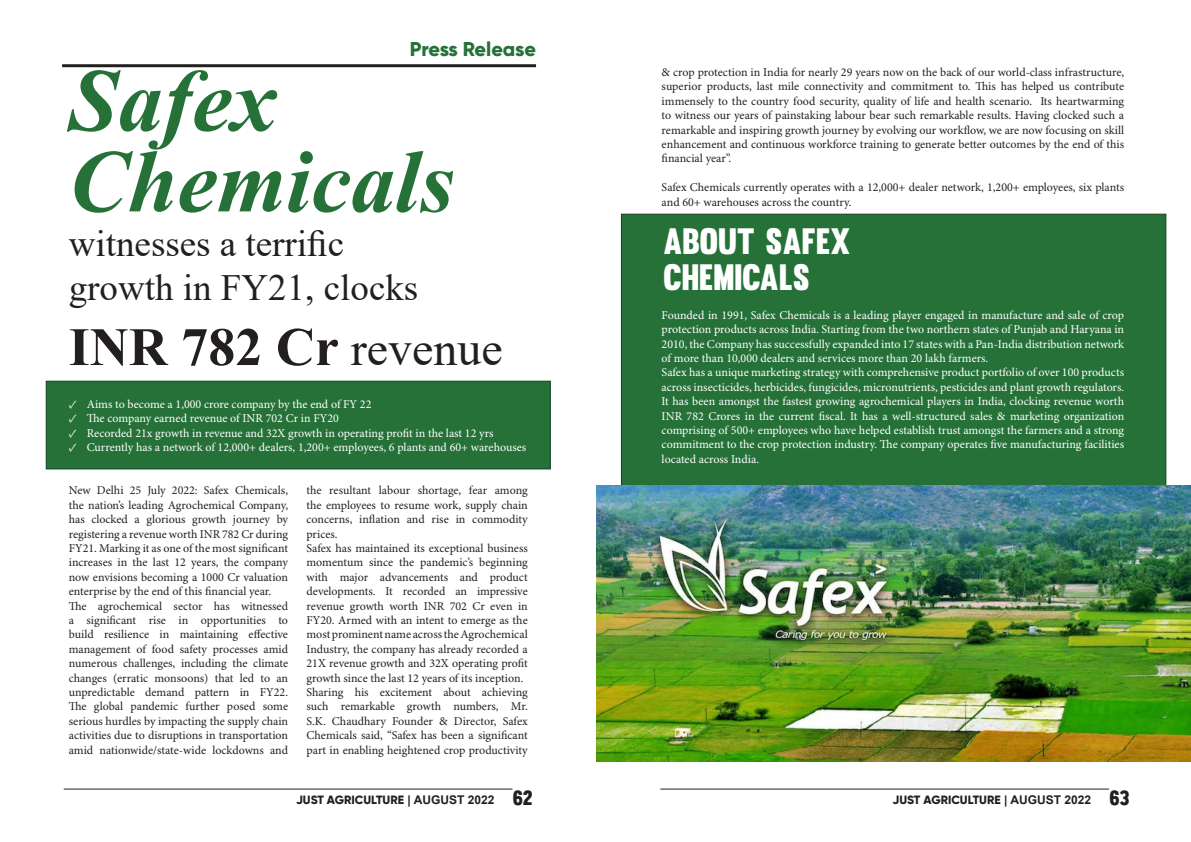
<style>
.page{position:relative;width:1191px;height:842px;background:#fff}
.page>*{position:absolute;margin:0;border:0;box-sizing:border-box;transform-origin:0 0}
.t1{font:italic 700 89px/81px "Times New Roman";color:#257138}
.t2{font:700 54px "Times New Roman";color:#231f20}
.t3{font:37px "Times New Roman";color:#231f20}
.t4{font:36px/36px "Muro";color:#fff}
.t5{font:800 20px "Gilroy";letter-spacing:-.01em;color:#257138}
.t6{font:12px/14.4px "Minion Pro";color:#231f20;text-align:justify}
.t7{font:12px/14.4px "Minion Pro";color:#fff;text-align:justify}
.t8{font:800 12px "Gilroy";color:#231f20}
.s1{font-weight:400;font-size:48px}
.s2{font-family:"Arial";font-weight:700}
.s3{font-family:"Muro";font-weight:400;font-size:20px}
</style>
<div class="page">
<hr style="left:64px;top:788px;width:448px;height:1px;background:#231f20">
<hr style="left:660px;top:788px;width:449px;height:1px;background:#231f20">
<div style="left:46px;top:381px;width:505px;height:88px;background:#257138;border:1px solid #0c411e"></div>
<div style="left:621px;top:214px;width:545px;height:283px;background:#257138;border:1px solid #0c411e"></div>
<img style="left:597px;top:486px;width:594px;height:275px">
<hr style="left:62px;top:64px;width:474px;height:3px;background:#231f20">
<p class="t5" style="left:410px;top:36px;width:128px">Press Release</p>
<p class="t1" style="left:69px;top:58px;width:387px">Safex<br>Chemicals</p>
<p class="t3" style="left:69px;top:217px;width:277px">witnesses a terrific</p>
<p class="t3" style="left:69px;top:262px;width:351px">growth in FY21, clocks</p>
<p class="t2" style="left:69px;top:308px;width:435px">INR 782 Cr <span class="s1">revenue</span></p>
<p class="t7" style="left:69px;top:397px;width:304px">լ Aims to become a 1,000 crore company by the end of FY 22</p>
<p class="t7" style="left:69px;top:412px;width:272px">լ The company earned revenue of INR 702 Cr in FY20</p>
<p class="t7" style="left:69px;top:426px;width:426px">լ Recorded 21x growth in revenue and 32X growth in operating profit in the last 12 yrs</p>
<p class="t7" style="left:69px;top:440px;width:459px">լ Currently has a network of 12,000+ dealers, 1,200+ employees, 6 plants and 60+ warehouses</p>
<p class="t6" style="left:69px;top:484px;width:221px">New Delhi 25 July 2022: Safex Chemicals, the nation’s leading Agrochemical Company, has clocked a glorious growth journey by registering a revenue worth INR 782 Cr during FY21. Marking it as one of the most significant increases in the last 12 years, the company now envisions becoming a 1000 Cr valuation enterprise by the end of this financial year.</p>
<p class="t6" style="left:69px;top:599px;width:221px">The agrochemical sector has witnessed a significant rise in opportunities to build resilience in maintaining effective management of food safety processes amid numerous challenges, including the climate changes (erratic monsoons) that led to an unpredictable demand pattern in FY22.<br>The global pandemic further posed some serious hurdles by impacting the supply chain activities due to disruptions in transportation amid nationwide/state-wide lockdowns and</p>
<p class="t6" style="left:306px;top:484px;width:223px">the resultant labour shortage, fear among the employees to resume work, supply chain concerns, inflation and rise in commodity prices.</p>
<p class="t6" style="left:306px;top:541px;width:223px">Safex has maintained its exceptional business momentum since the pandemic’s beginning with major advancements and product developments. It recorded an impressive revenue growth worth INR 702 Cr even in FY20. Armed with an intent to emerge as the most prominent name across the Agrochemical Industry, the company has already recorded a 21X revenue growth and 32X operating profit growth since the last 12 years of its inception.</p>
<p class="t6" style="left:306px;top:685px;width:223px">Sharing his excitement about achieving such remarkable growth numbers, Mr.<br>S.K. Chaudhary Founder &amp; Director, Safex Chemicals said, “Safex has been a significant part in enabling heightened crop productivity</p>
<p class="t6" style="left:661px;top:65px;width:464px">&amp; crop protection in India for nearly 29 years now on the back of our world-class infrastructure, superior products, last mile connectivity and commitment to. This has helped us contribute immensely to the country food security, quality of life and health scenario. Its heartwarming to witness our years of painstaking labour bear such remarkable results. Having clocked such a remarkable and inspiring growth journey by evolving our workflow, we are now focusing on skill enhancement and continuous workforce training to generate better outcomes by the end of this financial year”.</p>
<p class="t6" style="left:661px;top:181px;width:464px">Safex Chemicals currently operates with a 12,000+ dealer network, 1,200+ employees, six plants and 60+ warehouses across the country.</p>
<p class="t4" style="left:663px;top:223px;width:189px">ABOUT SAFEX<br>CHEMICALS</p>
<p class="t7" style="left:661px;top:308px;width:464px">Founded in 1991, Safex Chemicals is a leading player engaged in manufacture and sale of crop protection products across India. Starting from the two northern states of Punjab and Haryana in 2010, the Company has successfully expanded into 17 states with a Pan-India distribution network of more than 10,000 dealers and services more than 20 lakh farmers.</p>
<p class="t7" style="left:661px;top:366px;width:464px">Safex has a unique marketing strategy with comprehensive product portfolio of over 100 products across insecticides, herbicides, fungicides, micronutrients, pesticides and plant growth regulators.<br>It has been amongst the fastest growing agrochemical players in India, clocking revenue worth INR 782 Crores in the current fiscal. It has a well-structured sales &amp; marketing organization comprising of 500+ employees who have helped establish trust amongst the farmers and a strong commitment to the crop protection industry. The company operates five manufacturing facilities located across India.</p>
<p class="t8" style="left:296px;top:792px;width:238px">JUST AGRICULTURE <span class="s2">| AUGUST 2022</span> <span class="s3">62</span></p>
<p class="t8" style="left:892px;top:792px;width:238px">JUST AGRICULTURE <span class="s2">| AUGUST 2022</span> <span class="s3">63</span></p>
</div>
